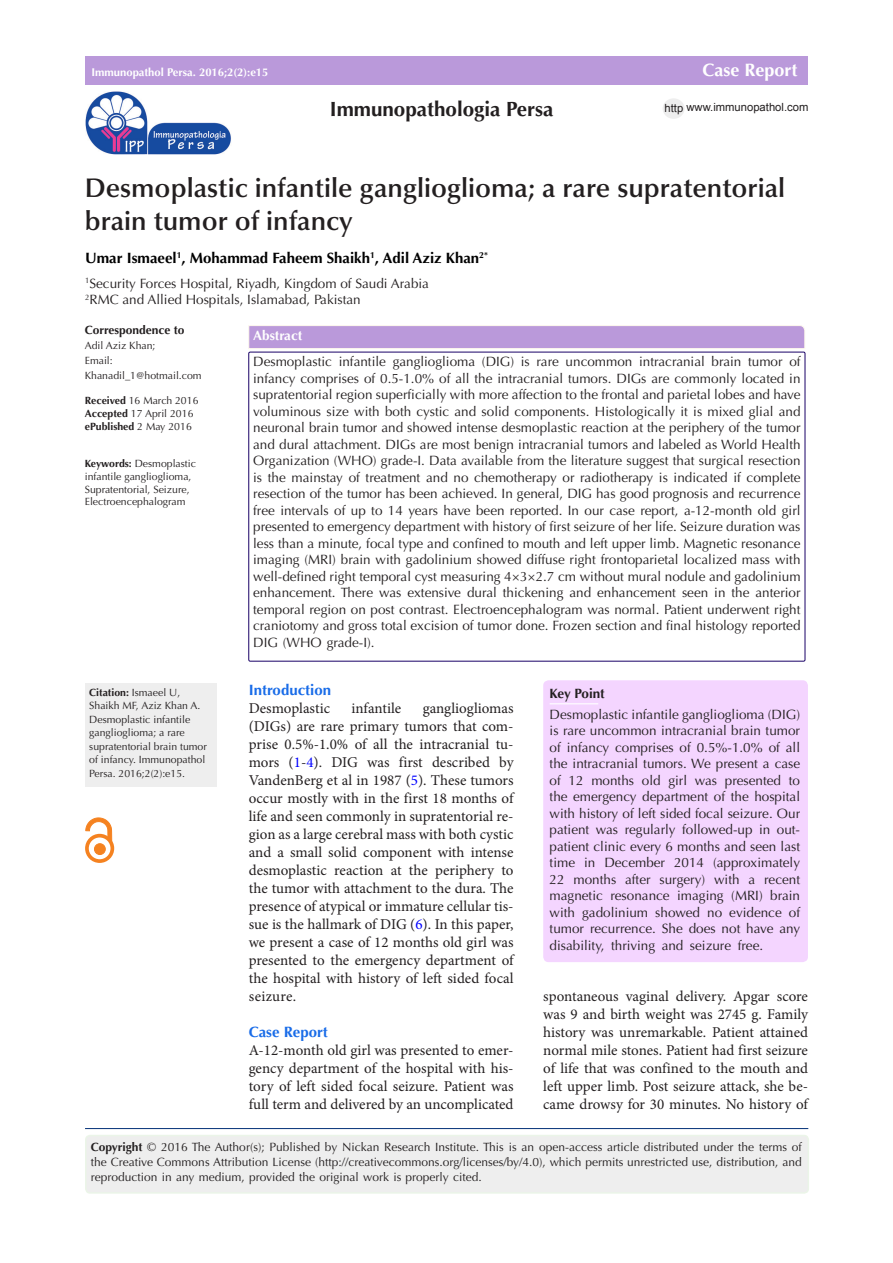
<style>
.page{position:relative;width:893px;height:1263px;background:#fff}
.page>*{position:absolute;margin:0;border:0;box-sizing:border-box;transform-origin:0 0}
.t1{font:600 27px/33px "Optima LT Std";color:#231f20}
.t2{font:700 20.55px "Optima LT Std";color:#231f20}
.t3{font:700 18px "Optima LT Std";color:#fff}
.t4{font:15px/18px "Minion Pro";color:#231f20;text-align:justify}
.t5{font:700 15px "Optima LT Std";color:#000}
.t6{font:700 15px "Optima LT Std";color:#196ce8}
.t7{font:13.5px/16.5px "Optima LT Std";color:#231f20;text-align:justify}
.Default{font:700 13.5px "Optima LT Std";color:#fff}
.t8{font:700 13.5px "Optima LT Std";letter-spacing:-.01em;color:#231f20}
.t9{font:12px/15px "Optima LT Std";color:#231f20;text-align:justify}
.t10{font:700 12px "Optima LT Std";color:#231f20}
.t11{font:700 11.25px "Optima LT Std";color:#fff}
.t12{font:11.25px "Arial";color:#231f20}
.t13{font:10.5px/13.5px "Optima LT Std";color:#231f20}
.t14{font:700 10.5px "Optima LT Std";color:#231f20}
.s1{font-weight:700}
.s2{font-weight:400}
.s3{color:#00f}
</style>
<div class="page">
<hr style="left:85px;top:1128px;width:723px;height:1px;background:#053278">
<div style="left:86px;top:1135px;width:722px;height:58px;background:#eee;border-radius:4px"></div>
<div style="left:85px;top:1135px;width:724px;height:59px;border:2px solid #ebf5e8;border-radius:4px"></div>
<div style="left:85px;top:56px;width:723px;height:29px;background:#ba99da"></div>
<div style="left:94px;top:844px;width:11px;height:10px;background:#f58220;border-radius:50%"></div>
<div style="left:94px;top:843px;width:11px;height:12px;border:1px solid #f58220;border-radius:50%"></div>
<div style="left:85px;top:834px;width:29px;height:29px;border:4px solid #f58220;border-radius:50%"></div>
<svg style="left:86px;top:818px;width:26px;height:24px"></svg>
<img style="left:85px;top:92px;width:146px;height:62px">
<div style="left:85px;top:684px;width:131px;height:103px;background:#eee"></div>
<div style="left:249px;top:352px;width:556px;height:309px;border:1px solid #190066"></div>
<svg style="left:248px;top:325px;width:557px;height:24px;background:#bfa1db"></svg>
<div style="left:663px;top:98px;width:22px;height:21px;background:#eee;border-radius:50%"></div>
<div style="left:543px;top:680px;width:265px;height:282px;background:#f4d5ff;border-radius:5px"></div>
<hr style="left:550px;top:703px;width:48px;height:1px;background:#fff">
<p class="t11" style="left:91px;top:66px;width:179px">Immunopathol Persa. 2016;2(2):e15</p>
<p class="t3" style="left:702px;top:59px;width:97px">Case Report</p>
<p class="t2" style="left:330px;top:97px;width:225px">Immunopathologia Persa</p>
<p class="t12" style="left:664px;top:100px;width:145px">http www.immunopathol.com</p>
<p class="t1" style="left:85px;top:172px;width:702px">Desmoplastic infantile ganglioglioma; a rare supratentorial brain tumor of infancy</p>
<p class="t5" style="left:85px;top:249px;width:404px">Umar Ismaeel<sup>1</sup>, Mohammad Faheem Shaikh<sup>1</sup>, Adil Aziz Khan<sup>2*</sup></p>
<p class="t7" style="left:85px;top:275px;width:345px"><sup>1</sup>Security Forces Hospital, Riyadh, Kingdom of Saudi Arabia</p>
<p class="t7" style="left:85px;top:292px;width:277px"><sup>2</sup>RMC and Allied Hospitals, Islamabad, Pakistan</p>
<p class="t10" style="left:85px;top:323px;width:101px">Correspondence to</p>
<p class="t13" style="left:85px;top:339px;width:72px">Adil Aziz Khan;</p>
<p class="t13" style="left:85px;top:354px;width:30px">Email:</p>
<p class="t13" style="left:85px;top:369px;width:118px">Khanadil_1@hotmail.com</p>
<p class="t13" style="left:85px;top:394px;width:115px"><span class="s1">Received</span> 16 March 2016</p>
<p class="t13" style="left:85px;top:407px;width:110px"><span class="s1">Accepted</span> 17 April 2016</p>
<p class="t14" style="left:85px;top:420px;width:109px">ePublished <span class="s2">2 May 2016</span></p>
<p class="t13" style="left:85px;top:458px;width:113px;line-height:12.6px"><span class="s1">Keywords:</span> Desmoplastic infantile ganglioglioma,<br>Supratentorial, Seizure,<br>Electroencephalogram</p>
<p class="t13" style="left:89px;top:685px;width:119px"><span class="s1">Citation:</span> Ismaeel U,<br>Shaikh MF, Aziz Khan A.<br>Desmoplastic infantile ganglioglioma; a rare supratentorial brain tumor of infancy. Immunopathol<br>Persa. 2016;2(2):e15.</p>
<p class="Default" style="left:253px;top:327px;width:51px">Abstract</p>
<p class="t7" style="left:253px;top:354px;width:549px">Desmoplastic infantile ganglioglioma (DIG) is rare uncommon intracranial brain tumor of infancy comprises of 0.5-1.0% of all the intracranial tumors. DIGs are commonly located in supratentorial region superficially with more affection to the frontal and parietal lobes and have voluminous size with both cystic and solid components. Histologically it is mixed glial and neuronal brain tumor and showed intense desmoplastic reaction at the periphery of the tumor and dural attachment. DIGs are most benign intracranial tumors and labeled as World Health Organization (WHO) grade-I. Data available from the literature suggest that surgical resection is the mainstay of treatment and no chemotherapy or radiotherapy is indicated if complete resection of the tumor has been achieved. In general, DIG has good prognosis and recurrence free intervals of up to 14 years have been reported. In our case report, a-12-month old girl presented to emergency department with history of first seizure of her life. Seizure duration was less than a minute, focal type and confined to mouth and left upper limb. Magnetic resonance imaging (MRI) brain with gadolinium showed diffuse right frontoparietal localized mass with well-defined right temporal cyst measuring 4×3×2.7 cm without mural nodule and gadolinium enhancement. There was extensive dural thickening and enhancement seen in the anterior temporal region on post contrast. Electroencephalogram was normal. Patient underwent right craniotomy and gross total excision of tumor done. Frozen section and final histology reported DIG (WHO grade-I).</p>
<p class="t6" style="left:249px;top:681px;width:84px">Introduction</p>
<p class="t4" style="left:249px;top:699px;width:83px">Desmoplastic</p>
<p class="t4" style="left:351px;top:699px;width:51px">infantile</p>
<p class="t4" style="left:249px;top:699px;width:266px;text-indent:174px">gangliogliomas (DIGs) are rare primary tumors that com&shy;prise 0.5%-1.0% of all the intracranial tu&shy;mors (<span class="s3">1</span>-<span class="s3">4</span>). DIG was first described by VandenBerg et al in 1987 (<span class="s3">5</span>). These tumors occur mostly with in the first 18 months of life and seen commonly in supratentorial re&shy;gion as a large cerebral mass with both cystic and a small solid component with intense desmoplastic reaction at the periphery to the tumor with attachment to the dura. The presence of atypical or immature cellular tis&shy;sue is the hallmark of DIG (<span class="s3">6</span>). In this paper, we present a case of 12 months old girl was presented to the emergency department of the hospital with history of left sided focal seizure.</p>
<p class="t6" style="left:249px;top:1023px;width:81px">Case Report</p>
<p class="t4" style="left:249px;top:1041px;width:266px">A-12-month old girl was presented to emer&shy;gency department of the hospital with his&shy;tory of left sided focal seizure. Patient was full term and delivered by an uncomplicated</p>
<p class="t8" style="left:550px;top:686px;width:57px">Key Point</p>
<p class="t7" style="left:550px;top:706px;width:252px">Desmoplastic infantile ganglioglioma (DIG) is rare uncommon intracranial brain tumor of infancy comprises of 0.5%-1.0% of all the intracranial tumors. We present a case of 12 months old girl was presented to the emergency department of the hospital with history of left sided focal seizure. Our patient was regularly followed-up in out&shy;patient clinic every 6 months and seen last time in December 2014 (approximately 22 months after surgery) with a recent magnetic resonance imaging (MRI) brain with gadolinium showed no evidence of tumor recurrence. She does not have any disability, thriving and seizure free.</p>
<p class="t4" style="left:543px;top:987px;width:266px">spontaneous vaginal delivery. Apgar score was 9 and birth weight was 2745 g. Family history was unremarkable. Patient attained normal mile stones. Patient had first seizure of life that was confined to the mouth and left upper limb. Post seizure attack, she be&shy;came drowsy for 30 minutes. No history of</p>
<p class="t9" style="left:91px;top:1139px;width:713px"><span class="s1">Copyright</span> © 2016 The Author(s); Published by Nickan Research Institute. This is an open-access article distributed under the terms of the Creative Commons Attribution License (http://creativecommons.org/licenses/by/4.0), which permits unrestricted use, distribution, and reproduction in any medium, provided the original work is properly cited.</p>
</div>
